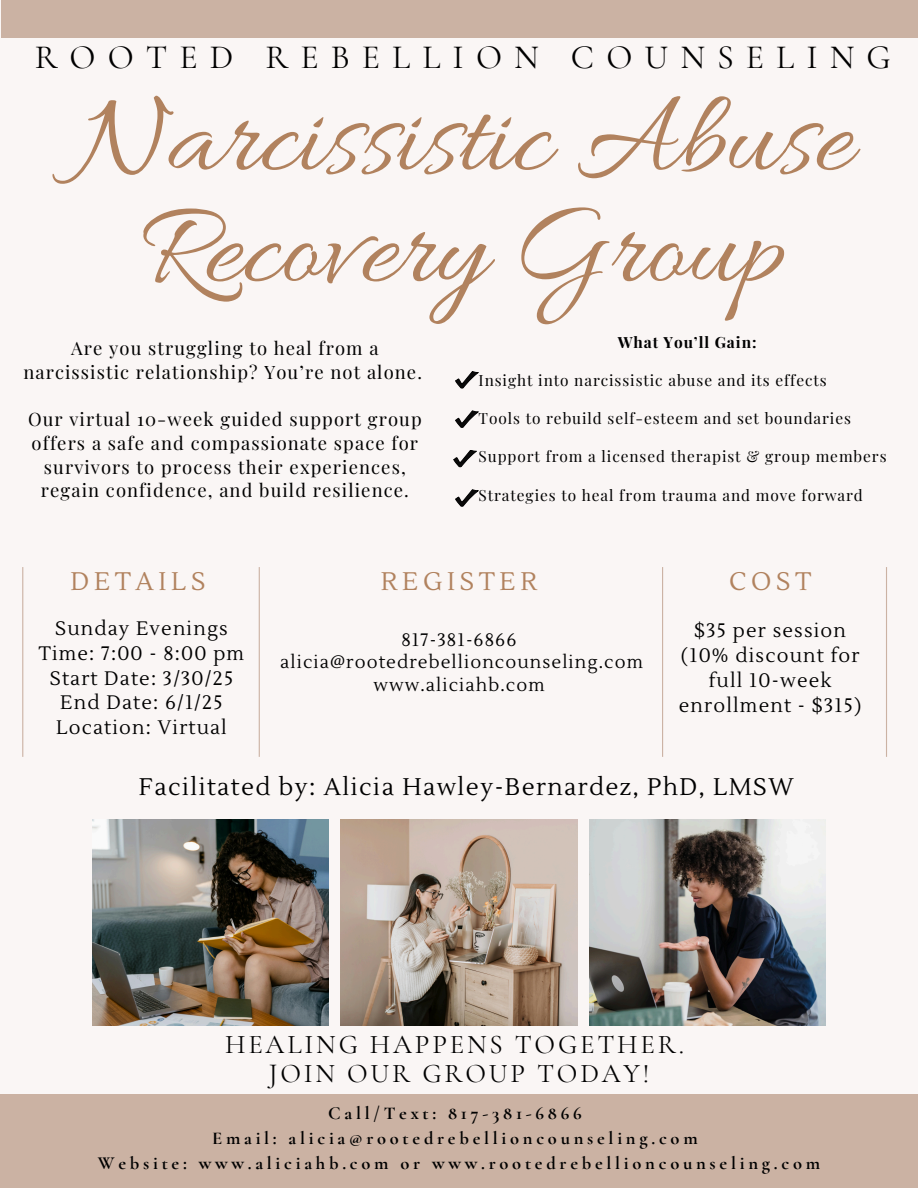
<style>
.page{position:relative;width:918px;height:1188px;background:#faf6f5}
.page>*{position:absolute;margin:0;border:0;box-sizing:border-box;transform-origin:0 0}
.t1{font:120px/111.3px "Allura";color:#b1825e;text-align:center}
.t2{font:34.05px "Cormorant Garamond";letter-spacing:.355em;color:#000}
.t3{font:27px/29.2px "Cormorant Garamond";letter-spacing:.105em;color:#000;text-align:center}
.t4{font:25.35px "Lustria";letter-spacing:.185em;color:#b1825e}
.t5{font:24px "Lustria";letter-spacing:.06em;color:#000}
.t6{font:19.5px/24.8px "Lustria";letter-spacing:.06em;color:#000;text-align:center}
.t7{font:18.45px/23.7px "Playfair Display";letter-spacing:.06em;color:#000;text-align:center}
.t8{font:700 18.45px/24.8px "Cormorant Garamond";letter-spacing:.205em;color:#000;text-align:center}
.t9{font:18px/22.5px "Lustria";letter-spacing:.06em;color:#000;text-align:center}
.t10{font:15.45px "Playfair Display";letter-spacing:.06em;color:#000}
.t11{font:700 15.45px "Playfair Display";letter-spacing:.06em;color:#000}
</style>
<div class="page">
<img style="left:92px;top:819px;width:237px;height:206px">
<img style="left:341px;top:819px;width:236px;height:206px">
<img style="left:589px;top:819px;width:236px;height:206px">
<div style="left:1px;top:0;width:917px;height:38px;background:#cbb2a3"></div>
<div style="left:0;top:1095px;width:918px;height:93px;background:#cbb2a3"></div>
<hr style="left:22px;top:567px;width:1px;height:190px;background:#cbb2a3">
<hr style="left:886px;top:567px;width:1px;height:190px;background:#cbb2a3">
<svg style="left:456px;top:372px;width:22px;height:16px"></svg>
<svg style="left:456px;top:411px;width:22px;height:17px"></svg>
<svg style="left:454px;top:450px;width:22px;height:17px"></svg>
<svg style="left:456px;top:490px;width:22px;height:17px"></svg>
<hr style="left:662px;top:567px;width:1px;height:190px;background:#cbb2a3">
<hr style="left:259px;top:567px;width:1px;height:190px;background:#cbb2a3">
<p class="t2" style="left:35px;top:37px;width:858px">ROOTED REBELLION COUNSELING</p>
<p class="t1" style="left:73px;top:90px;width:781px">Narcissistic Abuse<br>Recovery Group</p>
<p class="t7" style="left:23px;top:336px;width:400px">Are you struggling to heal from a narcissistic relationship? You’re not alone.</p>
<p class="t7" style="left:28px;top:407px;width:395px">Our virtual 10-week guided support group offers a safe and compassionate space for survivors to process their experiences, regain confidence, and build resilience.</p>
<p class="t11" style="left:618px;top:331px;width:140px">What You’ll Gain:</p>
<h3 class="t10" style="left:479px;top:369px;width:350px">Insight into narcissistic abuse and its effects</h3>
<h6 class="t10" style="left:479px;top:407px;width:374px">Tools to rebuild self-esteem and set boundaries</h6>
<p class="t10" style="left:479px;top:446px;width:410px">Support from a licensed therapist &amp; group members</p>
<h3 class="t10" style="left:479px;top:484px;width:386px">Strategies to heal from trauma and move forward</h3>
<h1 class="t4" style="left:71px;top:566px;width:136px">DETAILS</h1>
<h6 class="t6" style="left:39px;top:617px;width:207px">Sunday Evenings<br>Time: 7:00 - 8:00 pm<br>Start Date: 3/30/25<br>End Date: 6/1/25<br>Location: Virtual</h6>
<p class="t6" style="left:679px;top:619px;width:184px">$35 per session (10% discount for full 10-week enrollment - $315)</p>
<p class="t4" style="left:381px;top:566px;width:158px">REGISTER</p>
<p class="t4" style="left:729px;top:566px;width:84px">COST</p>
<p class="t9" style="left:280px;top:629px;width:364px">817-381-6866 alicia@rootedrebellioncounseling.com www.aliciahb.com</p>
<p class="t5" style="left:139px;top:772px;width:656px">Facilitated by: Alicia Hawley-Bernardez, PhD, LMSW</p>
<p class="t3" style="left:225px;top:1030px;width:461px">HEALING HAPPENS TOGETHER.<br>JOIN OUR GROUP TODAY!</p>
<h2 class="t8" style="left:98px;top:1101px;width:724px">Call/Text: 817-381-6866<br>Email: alicia@rootedrebellioncounseling.com<br>Website: www.aliciahb.com or www.rootedrebellioncounseling.com</h2>
</div>
